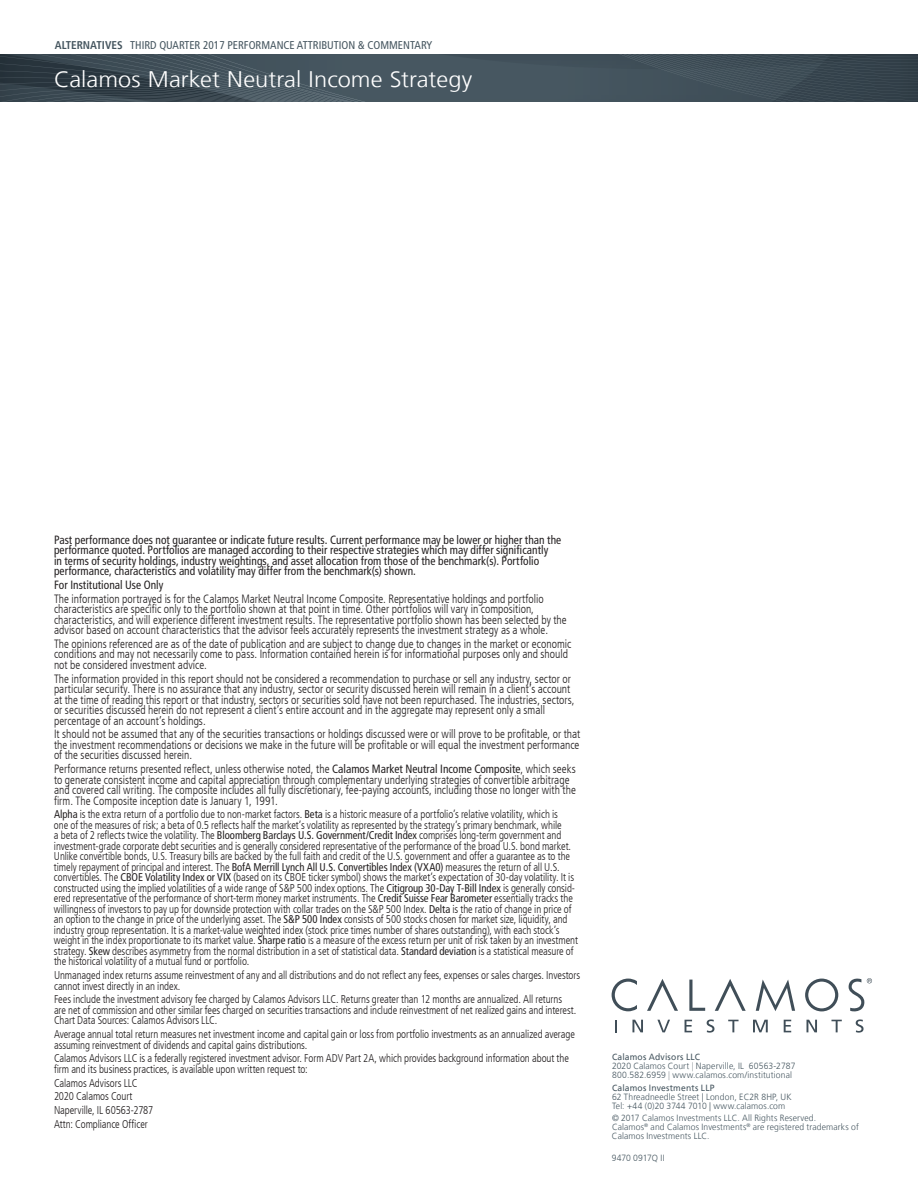
<style>
.page{position:relative;width:918px;height:1188px;background:#fff}
.page>*{position:absolute;margin:0;border:0;box-sizing:border-box;transform-origin:0 0}
.t1{font:300 22.5px "Frutiger LT";color:#fff;scale:1.05 1}
.t2{font:300 condensed 12px/10.5px "Frutiger LT";color:#231f20;scale:.95 1}
.t3{font:condensed 12px/10.5px "Frutiger LT";letter-spacing:.005em;color:#231f20;scale:.95 1}
.t4{font:300 condensed 11.25px/10.5px "Frutiger LT";letter-spacing:-.005em;color:#231f20;scale:.95 1}
.t5{font:condensed 11.25px "Frutiger LT";color:#45555f}
.t6{font:300 9px/9px "Frutiger LT";letter-spacing:.015em;color:#45555f;scale:.95 1}
.t7{font:9px "Frutiger LT";letter-spacing:.025em;color:#45555f;scale:.95 1}
.t8{font:300 9px "Frutiger LT";letter-spacing:-.005em;color:#45555f;scale:.95 1}
.s1{font-weight:700}
.s2{font-weight:400}
.s3{color:#959ca1}
</style>
<div class="page">
<svg style="left:0;top:54px;width:918px;height:47px;background:#3f4e58"></svg>
<svg style="left:689px;top:980px;width:16px;height:31px"></svg>
<svg style="left:756px;top:979px;width:39px;height:32px"></svg>
<svg style="left:805px;top:979px;width:33px;height:32px"></svg>
<svg style="left:647px;top:979px;width:31px;height:32px"></svg>
<svg style="left:715px;top:979px;width:31px;height:32px"></svg>
<svg style="left:612px;top:979px;width:25px;height:32px"></svg>
<svg style="left:849px;top:978px;width:23px;height:34px"></svg>
<svg style="left:615px;top:1020px;width:2px;height:12px"></svg>
<svg style="left:632px;top:1020px;width:11px;height:12px"></svg>
<svg style="left:657px;top:1020px;width:13px;height:12px"></svg>
<svg style="left:685px;top:1020px;width:7px;height:12px"></svg>
<svg style="left:707px;top:1019px;width:7px;height:14px"></svg>
<svg style="left:728px;top:1020px;width:11px;height:12px"></svg>
<svg style="left:753px;top:1020px;width:15px;height:12px"></svg>
<svg style="left:784px;top:1020px;width:7px;height:12px"></svg>
<svg style="left:807px;top:1020px;width:10px;height:12px"></svg>
<svg style="left:831px;top:1020px;width:11px;height:12px"></svg>
<svg style="left:856px;top:1019px;width:8px;height:14px"></svg>
<p class="t5" style="left:55px;top:39px;width:379px"><span class="s1">ALTERNATIVES</span> THIRD QUARTER 2017 PERFORMANCE ATTRIBUTION &amp; COMMENTARY</p>
<h1 class="t1" style="left:54px;top:66px;width:400px">Calamos Market Neutral Income Strategy</h1>
<p class="t3" style="left:54px;top:534px;width:535px">Past performance does not guarantee or indicate future results. Current performance may be lower or higher than the performance quoted. Portfolios are managed according to their respective strategies which may differ significantly<br>in terms of security holdings, industry weightings, and asset allocation from those of the benchmark(s). Portfolio performance, characteristics and volatility may differ from the benchmark(s) shown.</p>
<p class="t3" style="left:54px;top:580px;width:117px">For Institutional Use Only</p>
<p class="t2" style="left:54px;top:593px;width:541px">The information portrayed is for the Calamos Market Neutral Income Composite. Representative holdings and portfolio characteristics are specific only to the portfolio shown at that point in time. Other portfolios will vary in composition, characteristics, and will experience different investment results. The representative portfolio shown has been selected by the advisor based on account characteristics that the advisor feels accurately represents the investment strategy as a whole.</p>
<p class="t2" style="left:54px;top:639px;width:546px">The opinions referenced are as of the date of publication and are subject to change due to changes in the market or economic conditions and may not necessarily come to pass. Information contained herein is for informational purposes only and should not be considered investment advice.</p>
<p class="t2" style="left:54px;top:673px;width:550px">The information provided in this report should not be considered a recommendation to purchase or sell any industry, sector or particular security. There is no assurance that any industry, sector or security discussed herein will remain in a client’s account at the time of reading this report or that industry, sectors or securities sold have not been repurchased. The industries, sectors, or securities discussed herein do not represent a client’s entire account and in the aggregate may represent only a small percentage of an account’s holdings.</p>
<p class="t2" style="left:54px;top:729px;width:556px;text-align:justify">It should not be assumed that any of the securities transactions or holdings discussed were or will prove to be profitable, or that the investment recommendations or decisions we make in the future will be profitable or will equal the investment performance of the securities discussed herein.</p>
<p class="t2" style="left:54px;top:764px;width:551px">Performance returns presented reflect, unless otherwise noted, the <span class="s2">Calamos Market Neutral Income Composite</span>, which seeks to generate consistent income and capital appreciation through complementary underlying strategies of convertible arbitrage and covered call writing. The composite includes all fully discretionary, fee-paying accounts, including those no longer with the firm. The Composite inception date is January 1, 1991.</p>
<p class="t4" style="left:54px;top:809px;width:553px"><span class="s2">Alpha</span> is the extra return of a portfolio due to non-market factors. <span class="s2">Beta</span> is a historic measure of a portfolio’s relative volatility, which is<br>one of the measures of risk; a beta of 0.5 reflects half the market’s volatility as represented by the strategy’s primary benchmark, while<br>a beta of 2 reflects twice the volatility. The <span class="s2">Bloomberg Barclays U.S. Government/Credit Index</span> comprises long-term government and investment-grade corporate debt securities and is generally considered representative of the performance of the broad U.S. bond market.<br>Unlike convertible bonds, U.S. Treasury bills are backed by the full faith and credit of the U.S. government and offer a guarantee as to the timely repayment of principal and interest. The <span class="s2">BofA Merrill Lynch All U.S. Convertibles Index (VXA0)</span> measures the return of all U.S. convertibles. The <span class="s2">CBOE Volatility Index or VIX</span> (based on its CBOE ticker symbol) shows the market’s expectation of 30-day volatility. It is constructed using the implied volatilities of a wide range of S&amp;P 500 index options. The <span class="s2">Citigroup 30-Day T-Bill Index</span> is generally consid&shy;ered representative of the performance of short-term money market instruments. The <span class="s2">Credit Suisse Fear Barometer</span> essentially tracks the willingness of investors to pay up for downside protection with collar trades on the S&amp;P 500 Index. <span class="s2">Delta</span> is the ratio of change in price of an option to the change in price of the underlying asset. The <span class="s2">S&amp;P 500 Index</span> consists of 500 stocks chosen for market size, liquidity, and industry group representation. It is a market-value weighted index (stock price times number of shares outstanding), with each stock’s weight in the index proportionate to its market value. <span class="s2">Sharpe ratio</span> is a measure of the excess return per unit of risk taken by an investment strategy. <span class="s2">Skew</span> describes asymmetry from the normal distribution in a set of statistical data. <span class="s2">Standard deviation</span> is a statistical measure of the historical volatility of a mutual fund or portfolio.</p>
<p class="t4" style="left:54px;top:970px;width:555px">Unmanaged index returns assume reinvestment of any and all distributions and do not reflect any fees, expenses or sales charges. Investors cannot invest directly in an index.</p>
<p class="t4" style="left:54px;top:994px;width:551px">Fees include the investment advisory fee charged by Calamos Advisors LLC. Returns greater than 12 months are annualized. All returns are net of commission and other similar fees charged on securities transactions and include reinvestment of net realized gains and interest.<br>Chart Data Sources: Calamos Advisors LLC.</p>
<p class="t4" style="left:54px;top:1029px;width:550px">Average annual total return measures net investment income and capital gain or loss from portfolio investments as an annualized average assuming reinvestment of dividends and capital gains distributions.</p>
<p class="t4" style="left:54px;top:1053px;width:544px">Calamos Advisors LLC is a federally registered investment advisor. Form ADV Part 2A, which provides background information about the firm and its business practices, is available upon written request to:</p>
<p class="t4" style="left:54px;top:1076px;width:106px;line-height:13.8px">Calamos Advisors LLC<br>2020 Calamos Court<br>Naperville, IL 60563-2787<br>Attn: Compliance Officer</p>
<p class="t6" style="left:612px;top:1053px;width:195px"><span class="s2">Calamos Advisors LLC<br></span>2020 Calamos Court <span class="s3">|</span> Naperville, IL 60563-2787<br>800.582.6959 <span class="s3">|</span> www.calamos.com/institutional</p>
<p class="t7" style="left:612px;top:1082px;width:110px">Calamos Investments LLP</p>
<p class="t6" style="left:612px;top:1092px;width:191px">62 Threadneedle Street | London, EC2R 8HP, UK<br>Tel: +44 (0)20 3744 7010 | www.calamos.com</p>
<p class="t6" style="left:612px;top:1113px;width:261px">© 2017 Calamos Investments LLC. All Rights Reserved.<br>Calamos<sup>®</sup> and Calamos Investments<sup>®</sup> are registered trademarks of<br>Calamos Investments LLC.</p>
<p class="t8" style="left:612px;top:1153px;width:57px">9470 0917Q II</p>
</div>
